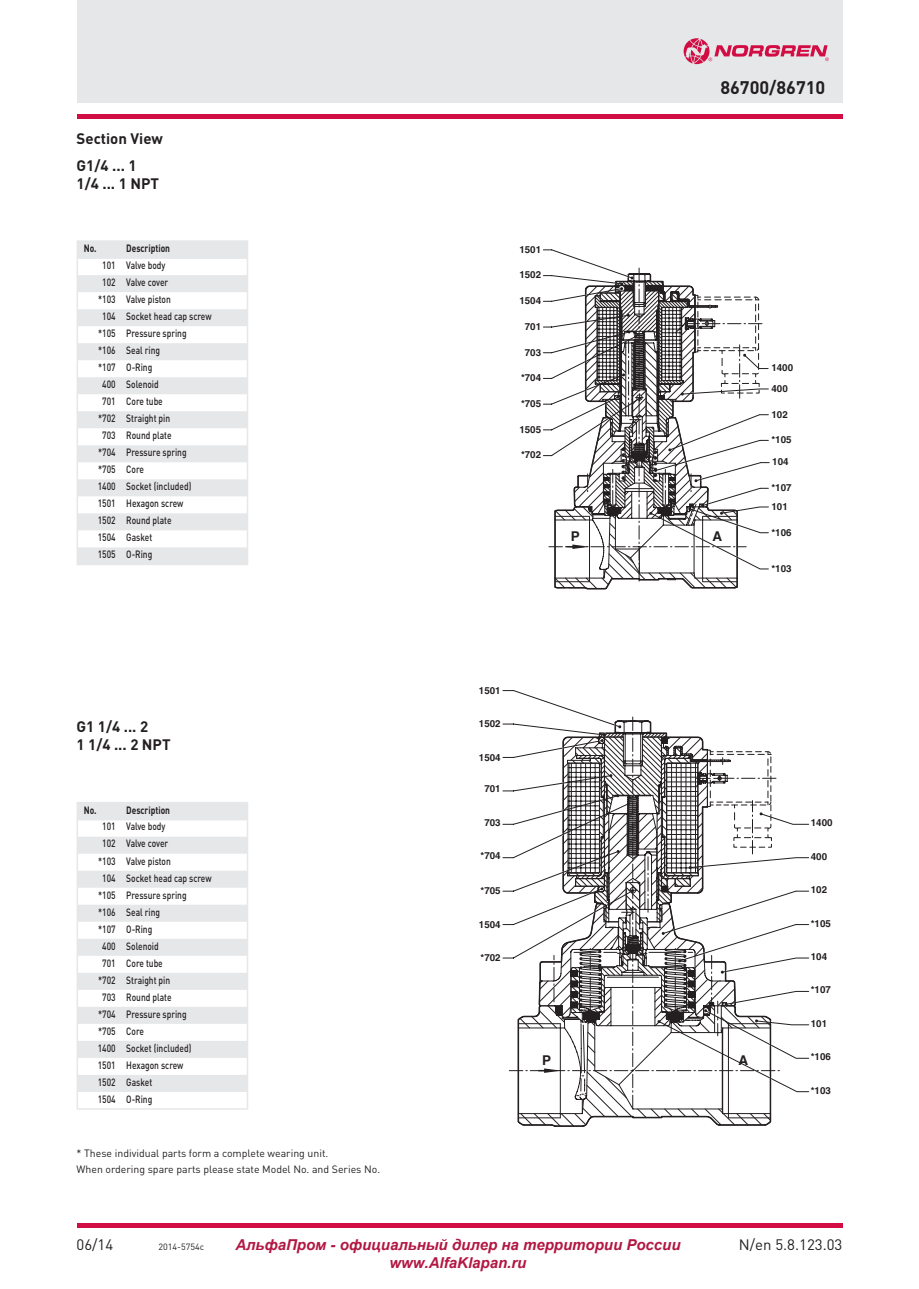
<style>
.page{position:relative;width:919px;height:1289px;background:#fff}
.page>*{position:absolute;margin:0;border:0;box-sizing:border-box;transform-origin:0 0}
.t1{font:700 18px "DIN";color:#231f20}
.t2{font:italic 700 15px/18px "Arial";color:#b21742;text-align:center}
.t3{font:700 15px/26.5px "DIN";color:#231f20}
.t4{font:15px "DIN";color:#231f20}
.t5{font:700 13.5px "Norgren";color:#231f20}
.t6{font:500 10.5px "DIN";color:#231f20;scale:.8 1}
.t7{font:10.5px/16.2px "DIN";color:#231f20}
.t8{font:700 10.5px "DIN";color:#231f20;scale:.8 1}
.t9{font:700 9.75px/20.4px "Norgren";color:#231f20}
.t10{font:9px "DIN";color:#231f20}
</style>
<div class="page">
<div style="left:77px;top:0;width:765px;height:102px;background:#e6e7e9"></div>
<hr style="left:77px;top:115px;width:765px;height:4px;background:#d20d44">
<div style="left:77px;top:1222px;width:765px;height:5px;background:#d20d44"></div>
<svg style="left:683px;top:38px;width:145px;height:26px"></svg>
<svg style="left:78px;top:242px;width:169px;height:321px;fill:#eaebec"></svg>
<hr style="left:77px;top:563px;width:43px;height:2px;background:#e6e7e9">
<hr style="left:120px;top:563px;width:128px;height:2px;background:#e6e7e9">
<hr style="left:77px;top:240px;width:43px;height:2px;background:#e6e7e9">
<svg style="left:77px;top:242px;width:1px;height:321px"></svg>
<hr style="left:120px;top:240px;width:128px;height:2px;background:#e6e7e9">
<svg style="left:247px;top:242px;width:1px;height:321px"></svg>
<hr style="left:77px;top:257px;width:43px;height:2px;background:#e6e7e9">
<hr style="left:120px;top:257px;width:128px;height:2px;background:#e6e7e9">
<svg style="left:78px;top:803px;width:169px;height:288px;fill:#e6e7e9"></svg>
<hr style="left:77px;top:1108px;width:43px;height:1px;background:#e6e7e9">
<hr style="left:120px;top:1108px;width:128px;height:1px;background:#e6e7e9">
<hr style="left:77px;top:801px;width:43px;height:2px;background:#e6e7e9">
<svg style="left:77px;top:803px;width:1px;height:305px"></svg>
<hr style="left:120px;top:801px;width:128px;height:2px;background:#e6e7e9">
<svg style="left:247px;top:803px;width:1px;height:305px"></svg>
<hr style="left:77px;top:819px;width:43px;height:1px;background:#e6e7e9">
<hr style="left:120px;top:819px;width:128px;height:1px;background:#e6e7e9">
<svg style="left:554px;top:582px;width:184px;height:7px"></svg>
<svg style="left:543px;top:249px;width:227px;height:333px"></svg>
<svg style="left:517px;top:1108px;width:254px;height:18px"></svg>
<svg style="left:502px;top:690px;width:308px;height:418px"></svg>
<h2 class="t3" style="left:77px;top:125px;width:88px">Section View<br>G1/4 ... 1</h2>
<h2 class="t3" style="left:77px;top:169px;width:84px">1/4 ... 1 NPT</h2>
<p class="t8" style="left:84px;top:241px;width:18px">No.</p>
<p class="t8" style="left:126px;top:241px;width:56px">Description</p>
<p class="t6" style="left:102px;top:258px;width:81px">101 Valve body</p>
<p class="t6" style="left:102px;top:275px;width:84px">102 Valve cover</p>
<p class="t6" style="left:98px;top:292px;width:92px">*103 Valve piston</p>
<p class="t6" style="left:102px;top:309px;width:138px">104 Socket head cap screw</p>
<p class="t6" style="left:98px;top:326px;width:112px">*105 Pressure spring</p>
<p class="t6" style="left:98px;top:343px;width:79px">*106 Seal ring</p>
<p class="t6" style="left:98px;top:360px;width:69px">*107 O-Ring</p>
<p class="t6" style="left:102px;top:377px;width:72px">400 Solenoid</p>
<p class="t6" style="left:102px;top:394px;width:77px">701 Core tube</p>
<p class="t6" style="left:98px;top:411px;width:92px">*702 Straight pin</p>
<p class="t6" style="left:102px;top:428px;width:88px">703 Round plate</p>
<p class="t6" style="left:98px;top:445px;width:112px">*704 Pressure spring</p>
<p class="t6" style="left:98px;top:462px;width:59px">*705 Core</p>
<p class="t6" style="left:98px;top:479px;width:118px">1400 Socket (included)</p>
<p class="t6" style="left:98px;top:496px;width:109px">1501 Hexagon screw</p>
<p class="t6" style="left:98px;top:513px;width:94px">1502 Round plate</p>
<p class="t6" style="left:98px;top:530px;width:70px">1504 Gasket</p>
<p class="t6" style="left:98px;top:547px;width:70px">1505 O-Ring</p>
<h2 class="t3" style="left:77px;top:717px;width:96px;line-height:18px">G1 1/4 ... 2<br>1 1/4 ... 2 NPT</h2>
<p class="t8" style="left:84px;top:802px;width:18px">No.</p>
<p class="t8" style="left:126px;top:802px;width:56px">Description</p>
<p class="t6" style="left:102px;top:820px;width:81px">101 Valve body</p>
<p class="t6" style="left:102px;top:837px;width:84px">102 Valve cover</p>
<p class="t6" style="left:98px;top:854px;width:92px">*103 Valve piston</p>
<p class="t6" style="left:102px;top:871px;width:138px">104 Socket head cap screw</p>
<p class="t6" style="left:98px;top:888px;width:112px">*105 Pressure spring</p>
<p class="t6" style="left:98px;top:905px;width:79px">*106 Seal ring</p>
<p class="t6" style="left:98px;top:922px;width:69px">*107 O-Ring</p>
<p class="t6" style="left:102px;top:939px;width:72px">400 Solenoid</p>
<p class="t6" style="left:102px;top:956px;width:77px">701 Core tube</p>
<p class="t6" style="left:98px;top:973px;width:92px">*702 Straight pin</p>
<p class="t6" style="left:102px;top:990px;width:88px">703 Round plate</p>
<p class="t6" style="left:98px;top:1007px;width:112px">*704 Pressure spring</p>
<p class="t6" style="left:98px;top:1024px;width:59px">*705 Core</p>
<p class="t6" style="left:98px;top:1041px;width:118px">1400 Socket (included)</p>
<p class="t6" style="left:98px;top:1058px;width:109px">1501 Hexagon screw</p>
<p class="t6" style="left:98px;top:1075px;width:70px">1502 Gasket</p>
<p class="t6" style="left:98px;top:1092px;width:70px">1504 O-Ring</p>
<p class="t7" style="left:77px;top:1144px;width:305px">* These individual parts form a complete wearing unit.<br>When ordering spare parts please state Model No. and Series No.</p>
<h1 class="t1" style="left:720px;top:75px;width:106px">86700/86710</h1>
<p class="t9" style="left:519px;top:239px;width:23px">1501</p>
<p class="t9" style="left:519px;top:265px;width:23px">1502</p>
<p class="t9" style="left:519px;top:290px;width:23px">1504</p>
<p class="t9" style="left:525px;top:316px;width:18px">701</p>
<p class="t9" style="left:525px;top:342px;width:18px">703</p>
<p class="t9" style="left:521px;top:367px;width:22px">*704</p>
<p class="t9" style="left:521px;top:393px;width:22px">*705</p>
<p class="t9" style="left:519px;top:419px;width:23px">1505</p>
<p class="t9" style="left:521px;top:444px;width:22px">*702</p>
<p class="t5" style="left:570px;top:528px;width:11px">P</p>
<p class="t5" style="left:712px;top:528px;width:11px">A</p>
<p class="t9" style="left:771px;top:357px;width:23px">1400<br>400</p>
<p class="t9" style="left:771px;top:404px;width:18px">102</p>
<p class="t9" style="left:771px;top:429px;width:22px">*105</p>
<p class="t9" style="left:772px;top:451px;width:18px">104</p>
<p class="t9" style="left:771px;top:477px;width:22px">*107</p>
<p class="t9" style="left:771px;top:522px;width:22px">*106</p>
<p class="t9" style="left:771px;top:496px;width:18px">101</p>
<p class="t9" style="left:771px;top:558px;width:22px">*103</p>
<p class="t9" style="left:479px;top:680px;width:23px">1501</p>
<p class="t9" style="left:479px;top:713px;width:23px">1502</p>
<p class="t9" style="left:479px;top:746px;width:23px">1504</p>
<p class="t9" style="left:484px;top:778px;width:18px">701</p>
<p class="t9" style="left:484px;top:811px;width:18px">703</p>
<p class="t9" style="left:480px;top:845px;width:22px">*704</p>
<p class="t9" style="left:480px;top:879px;width:22px">*705</p>
<p class="t9" style="left:479px;top:914px;width:23px">1504</p>
<p class="t9" style="left:480px;top:947px;width:22px">*702</p>
<p class="t5" style="left:542px;top:1051px;width:11px">P</p>
<p class="t5" style="left:738px;top:1051px;width:11px">A</p>
<p class="t9" style="left:810px;top:812px;width:23px">1400</p>
<p class="t9" style="left:810px;top:845px;width:18px">400</p>
<p class="t9" style="left:810px;top:879px;width:18px">102</p>
<p class="t9" style="left:810px;top:912px;width:22px">*105</p>
<p class="t9" style="left:810px;top:946px;width:18px">104</p>
<p class="t9" style="left:810px;top:979px;width:22px">*107</p>
<p class="t9" style="left:810px;top:1013px;width:18px">101</p>
<p class="t9" style="left:810px;top:1046px;width:22px">*106</p>
<p class="t9" style="left:810px;top:1079px;width:22px">*103</p>
<h2 class="t4" style="left:77px;top:1235px;width:38px">06/14</h2>
<p class="t10" style="left:158px;top:1241px;width:47px">2014-5754c</p>
<h2 class="t4" style="left:739px;top:1235px;width:105px">N/en 5.8.123.03</h2>
<h2 class="t2" style="left:235px;top:1236px;width:446px">АльфаПром - официальный дилер на территории России www.AlfaKlapan.ru</h2>
</div>
